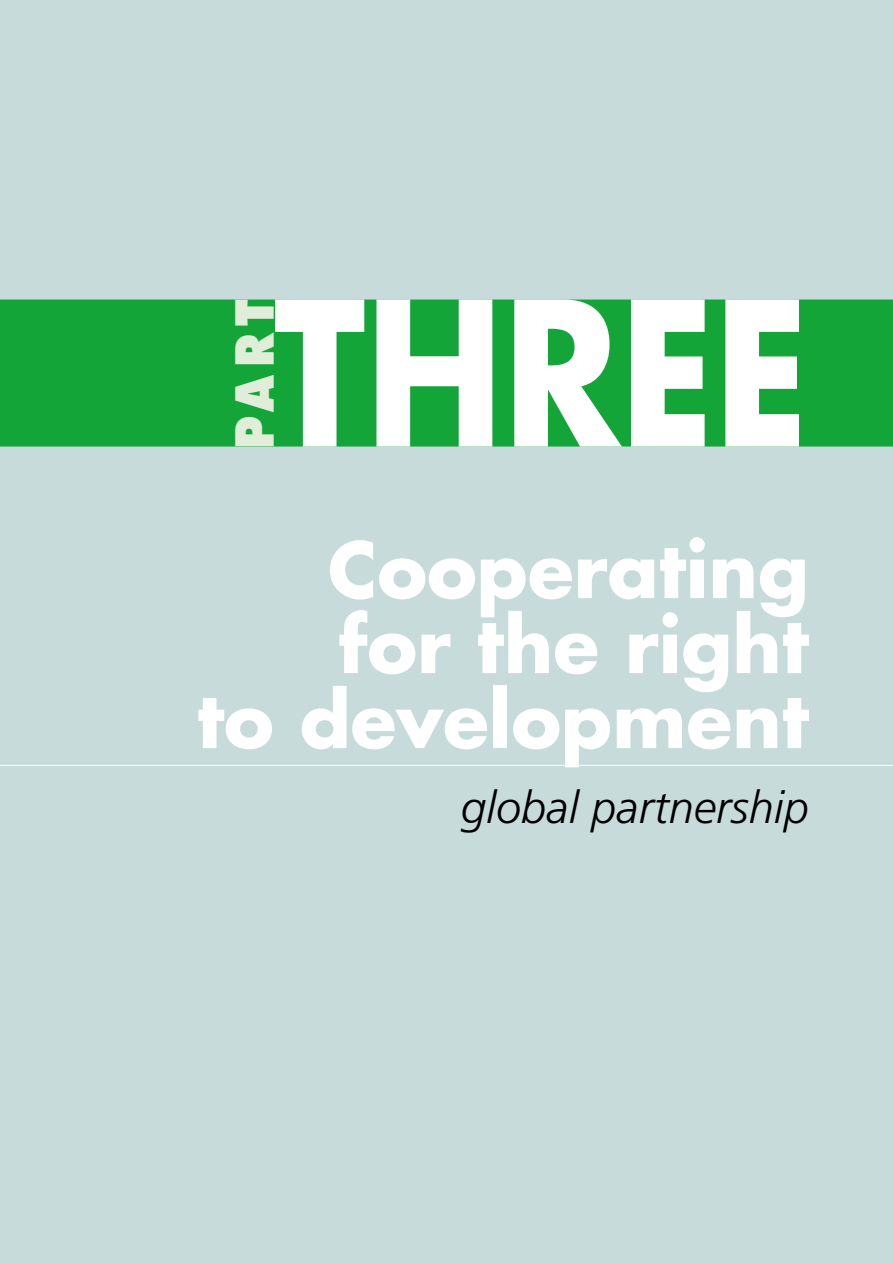
<style>
.page{position:relative;width:893px;height:1263px;background:#c6dbda}
.page>*{position:absolute;margin:0;border:0;box-sizing:border-box;transform-origin:0 0}
.t1{font:700 195px "Futura Std";color:#fff;scale:.88 1}
.Titre_PART{font:700 75px/75px "Futura Std";color:#fff;text-align:right}
.t2{font:800 51px "Futura Std";color:#e0edd9;scale:.88 1}
.S_titre_PART{font:italic 300 45px "Frutiger LT Std";color:#000}
</style>
<div class="page">
<div style="left:0;top:299px;width:893px;height:147px;background:#13a538"></div>
<hr style="left:0;top:765px;width:893px;height:1px;background:#fff">
<p class="t1" style="left:274px;top:244px;width:609px">THREE</p>
<p class="t2" style="left:222px;top:449px;width:172px;rotate:-90deg">PART</p>
<p class="Titre_PART" style="left:197px;top:531px;width:613px">Cooperating for the right<br>to development</p>
<p class="S_titre_PART" style="left:461px;top:782px;width:349px">global partnership</p>
</div>
